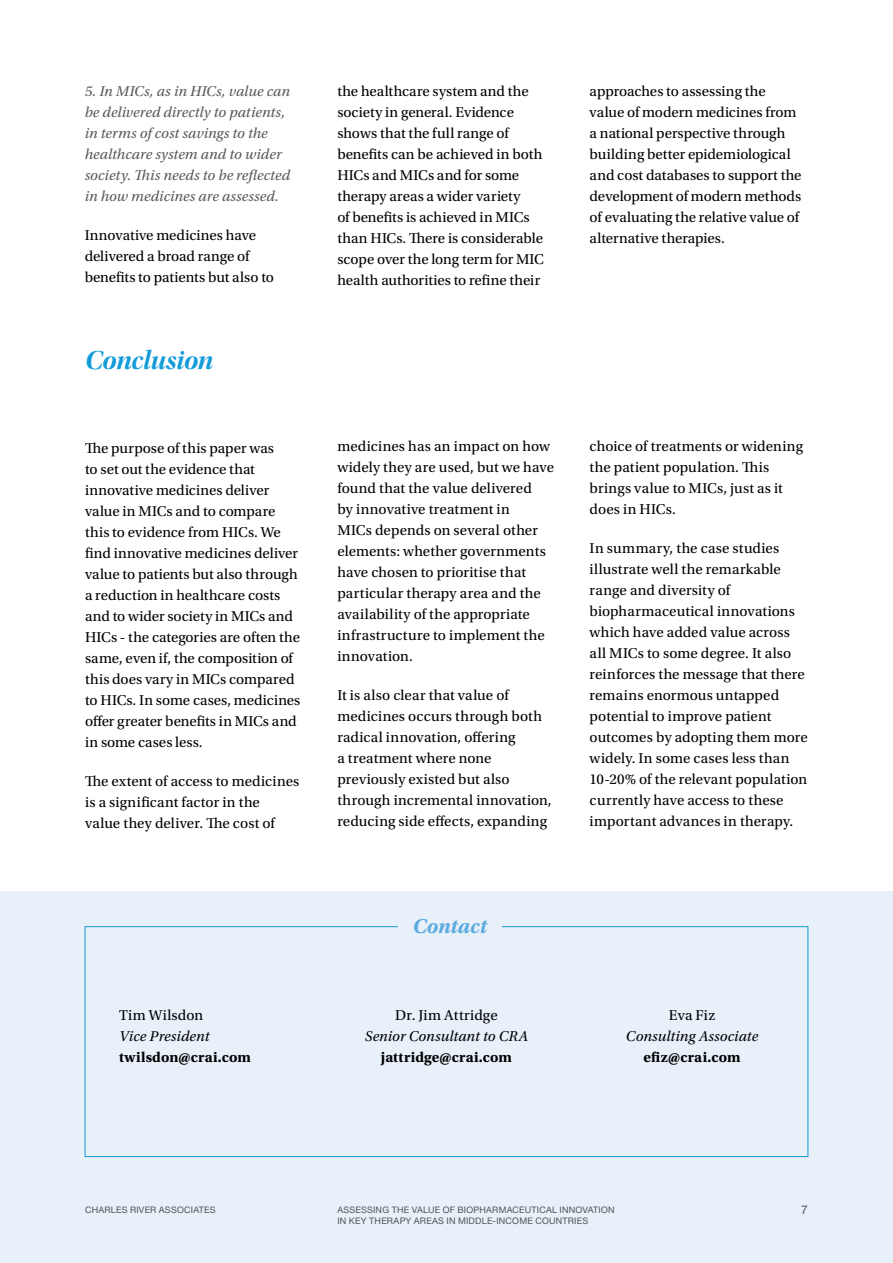
<style>
.page{position:relative;width:893px;height:1263px;background:#fff}
.page>*{position:absolute;margin:0;border:0;box-sizing:border-box;transform-origin:0 0}
.Heading_2{font:27px "Utopia Std Bold Disp It";letter-spacing:-.005em;color:#139cd8}
.Figure{font:italic 700 21px "Utopia Std";color:#5cabdf}
.Body_Text{font:15px/21px "Utopia Std";letter-spacing:.005em;color:#000}
.Body_Text-2{font:italic 15px/21px "Utopia Std";letter-spacing:.01em;color:#58595b}
.Body_Text-3{font:italic 15px "Utopia Std";letter-spacing:.01em;color:#000}
.Body_Text-4{font:700 15px "Utopia Std";letter-spacing:.01em;color:#000}
.t1{font:12px "Helvetica Neue LT Std";color:#58595b}
.t2{font:9px/10.8px "Helvetica Neue LT Std";letter-spacing:.02em;color:#58595b}
</style>
<div class="page">
<div style="left:0;top:891px;width:893px;height:372px;background:#e8f0f9"></div>
<div style="left:85px;top:926px;width:723px;height:231px;border:1px solid #139cd8"></div>
<div style="left:398px;top:914px;width:104px;height:23px;background:#e8f0f9"></div>
<p class="Body_Text-2" style="left:85px;top:81px;width:207px">5. In MICs, as in HICs, value can be delivered directly to patients, in terms of cost savings to the healthcare system and to wider society. This needs to be reflected in how medicines are assessed.</p>
<p class="Body_Text" style="left:85px;top:225px;width:191px">Innovative medicines have delivered a broad range of benefits to patients but also to</p>
<p class="Heading_2" style="left:85px;top:346px;width:130px">Conclusion</p>
<p class="Body_Text" style="left:85px;top:438px;width:217px">The purpose of this paper was<br>to set out the evidence that innovative medicines deliver value in MICs and to compare this to evidence from HICs. We find innovative medicines deliver value to patients but also through a reduction in healthcare costs and to wider society in MICs and<br>HICs - the categories are often the same, even if, the composition of this does vary in MICs compared to HICs. In some cases, medicines offer greater benefits in MICs and in some cases less.</p>
<p class="Body_Text" style="left:85px;top:771px;width:216px">The extent of access to medicines is a significant factor in the<br>value they deliver. The cost of</p>
<p class="Body_Text" style="left:119px;top:1005px;width:86px">Tim Wilsdon</p>
<p class="Body_Text-3" style="left:119px;top:1028px;width:92px">Vice President</p>
<p class="Body_Text-4" style="left:119px;top:1048px;width:133px">twilsdon@crai.com</p>
<p class="Body_Text" style="left:337px;top:81px;width:208px">the healthcare system and the society in general. Evidence shows that the full range of benefits can be achieved in both<br>HICs and MICs and for some therapy areas a wider variety<br>of benefits is achieved in MICs than HICs. There is considerable scope over the long term for MIC health authorities to refine their</p>
<p class="Body_Text" style="left:590px;top:81px;width:213px">approaches to assessing the value of modern medicines from a national perspective through building better epidemiological and cost databases to support the development of modern methods of evaluating the relative value of alternative therapies.</p>
<p class="Body_Text" style="left:337px;top:436px;width:218px">medicines has an impact on how widely they are used, but we have found that the value delivered<br>by innovative treatment in<br>MICs depends on several other elements: whether governments have chosen to prioritise that particular therapy area and the availability of the appropriate infrastructure to implement the innovation.</p>
<p class="Body_Text" style="left:337px;top:685px;width:216px">It is also clear that value of medicines occurs through both radical innovation, offering<br>a treatment where none previously existed but also through incremental innovation, reducing side effects, expanding</p>
<p class="Figure" style="left:413px;top:914px;width:76px">Contact</p>
<p class="Body_Text" style="left:395px;top:1005px;width:104px">Dr. Jim Attridge</p>
<p class="Body_Text-3" style="left:365px;top:1028px;width:165px">Senior Consultant to CRA</p>
<p class="Body_Text-4" style="left:381px;top:1048px;width:133px">jattridge@crai.com</p>
<p class="Body_Text" style="left:590px;top:436px;width:215px">choice of treatments or widening the patient population. This brings value to MICs, just as it does in HICs.</p>
<p class="Body_Text" style="left:590px;top:538px;width:220px">In summary, the case studies illustrate well the remarkable range and diversity of biopharmaceutical innovations which have added value across all MICs to some degree. It also reinforces the message that there remains enormous untapped potential to improve patient outcomes by adopting them more widely. In some cases less than<br>10-20% of the relevant population currently have access to these important advances in therapy.</p>
<p class="Body_Text" style="left:669px;top:1005px;width:48px">Eva Fiz</p>
<p class="Body_Text-3" style="left:626px;top:1028px;width:134px">Consulting Associate</p>
<p class="Body_Text-4" style="left:644px;top:1048px;width:99px">efiz@crai.com</p>
<p class="t2" style="left:85px;top:1204px;width:132px">CHARLES RIVER ASSOCIATES</p>
<p class="t1" style="left:801px;top:1203px;width:8px">7</p>
<p class="t2" style="left:337px;top:1204px;width:279px">ASSESSING THE VALUE OF BIOPHARMACEUTICAL INNOVATION<br>IN KEY THERAPY AREAS IN MIDDLE-INCOME COUNTRIES</p>
</div>
